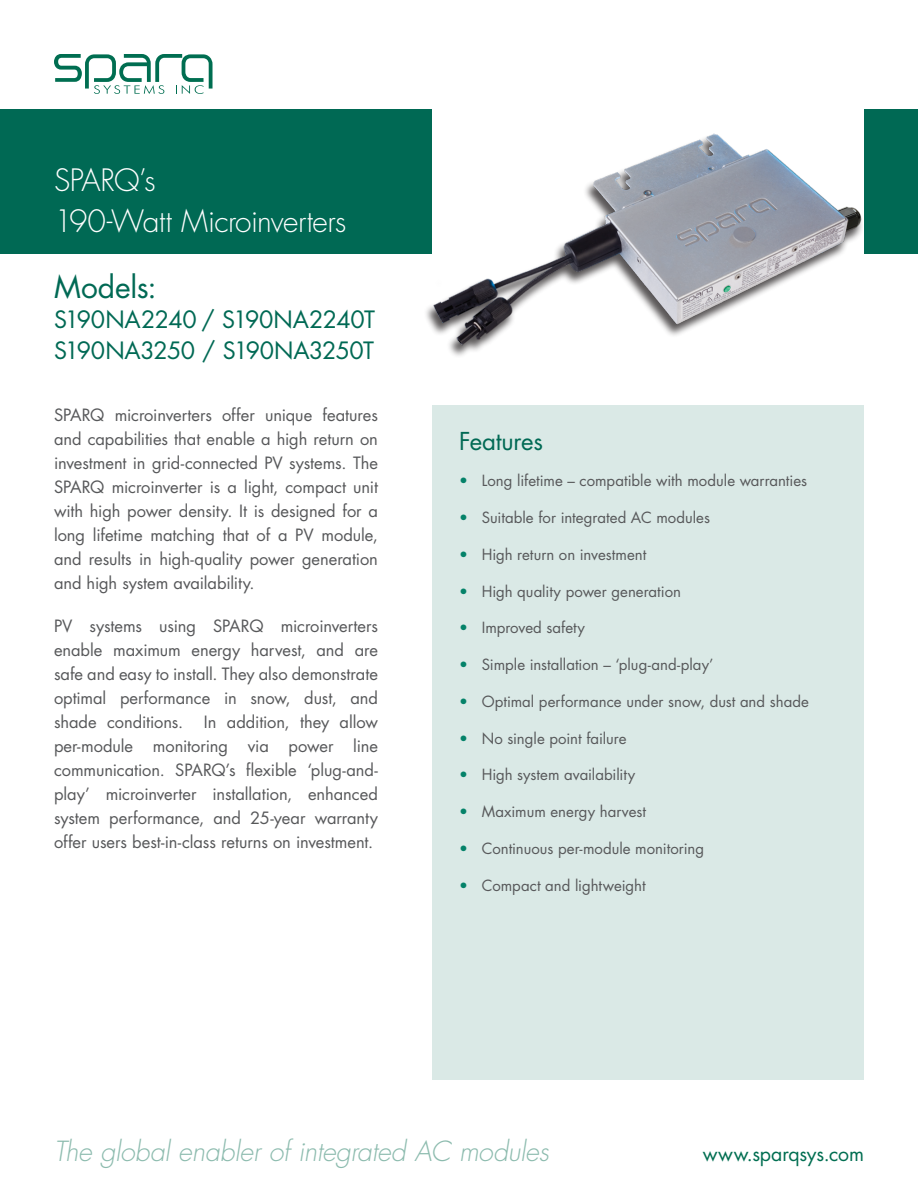
<style>
.page{position:relative;width:918px;height:1188px;background:#fff}
.page>*{position:absolute;margin:0;border:0;box-sizing:border-box;transform-origin:0 0}
.Body_3{font:300 30px/40.5px "Futura Std";letter-spacing:-.02em;color:#fff}
.Body_3-2{font:30px "Futura Std";letter-spacing:-.005em;color:#006954}
.Body_3-3{font:italic 300 27px "Futura Std";letter-spacing:-.01em;color:#8cbbae}
.Body_3-4{font:24px "Futura Std";letter-spacing:-.005em;color:#006954}
.Body_3-5{font:23.25px "Futura Std";letter-spacing:-.03em;color:#006954}
.Body_3-6{font:19.5px "Futura Std";letter-spacing:-.01em;color:#006e51}
.Body_3-7{font:16.5px/24px "Futura Std";letter-spacing:-.005em;color:#57585a;text-align:justify}
.Body_3-8{font:15px "Futura Std";color:#57585a}
.s1{color:#048269}
</style>
<div class="page">
<div style="left:0;top:109px;width:918px;height:144px;background:#006954"></div>
<div style="left:432px;top:94px;width:432px;height:284px;background:#fff"></div>
<div style="left:432px;top:405px;width:432px;height:675px;background:#dae9e6"></div>
<svg style="left:54px;top:54px;width:159px;height:40px"></svg>
<div style="left:422px;top:133px;width:441px;height:224px;background:#231f20;opacity:.75"></div>
<img style="left:432px;top:133px;width:431px;height:224px">
<p class="Body_3" style="left:54px;top:161px;width:294px">SPARQ’s<br>190-Watt Microinverters</p>
<p class="Body_3-2" style="left:54px;top:268px;width:104px">Models:</p>
<p class="Body_3-5" style="left:54px;top:305px;width:323px">S190NA2240 / S190NA2240T</p>
<p class="Body_3-5" style="left:54px;top:336px;width:322px">S190NA3250 / S190NA3250T</p>
<p class="Body_3-7" style="left:54px;top:403px;width:326px">SPARQ microinverters offer unique features and capabilities that enable a high return on investment in grid-connected PV systems. The SPARQ microinverter is a light, compact unit with high power density. It is designed for a long lifetime matching that of a PV module, and results in high-quality power generation and high system availability.</p>
<p class="Body_3-7" style="left:54px;top:614px;width:326px">PV systems using SPARQ microinverters enable maximum energy harvest, and are safe and easy to install. They also demonstrate optimal performance in snow, dust, and shade conditions.</p>
<p class="Body_3-7" style="left:54px;top:710px;width:325px;text-indent:150px">In addition, they allow per-module monitoring via power line communication. SPARQ’s flexible ‘plug-and&shy;play’ microinverter installation, enhanced system performance, and 25-year warranty offer users best-in-class returns on investment.</p>
<p class="Body_3-4" style="left:459px;top:425px;width:86px">Features</p>
<p class="Body_3-8" style="left:459px;top:471px;width:350px"><span class="s1">•</span> Long lifetime – compatible with module warranties</p>
<p class="Body_3-8" style="left:459px;top:508px;width:253px"><span class="s1">•</span> Suitable for integrated AC modules</p>
<p class="Body_3-8" style="left:459px;top:545px;width:189px"><span class="s1">•</span> High return on investment</p>
<p class="Body_3-8" style="left:459px;top:581px;width:224px"><span class="s1">•</span> High quality power generation</p>
<p class="Body_3-8" style="left:459px;top:618px;width:128px"><span class="s1">•</span> Improved safety</p>
<p class="Body_3-8" style="left:459px;top:655px;width:256px"><span class="s1">•</span> Simple installation – ‘plug-and-play’</p>
<p class="Body_3-8" style="left:459px;top:692px;width:352px"><span class="s1">•</span> Optimal performance under snow, dust and shade</p>
<p class="Body_3-8" style="left:459px;top:728px;width:169px"><span class="s1">•</span> No single point failure</p>
<p class="Body_3-8" style="left:459px;top:765px;width:178px"><span class="s1">•</span> High system availability</p>
<p class="Body_3-8" style="left:459px;top:802px;width:189px"><span class="s1">•</span> Maximum energy harvest</p>
<p class="Body_3-8" style="left:459px;top:839px;width:247px"><span class="s1">•</span> Continuous per-module monitoring</p>
<p class="Body_3-8" style="left:459px;top:875px;width:188px"><span class="s1">•</span> Compact and lightweight</p>
<p class="Body_3-3" style="left:54px;top:1135px;width:496px">The global enabler of integrated AC modules</p>
<p class="Body_3-6" style="left:703px;top:1142px;width:163px">www.sparqsys.com</p>
</div>
